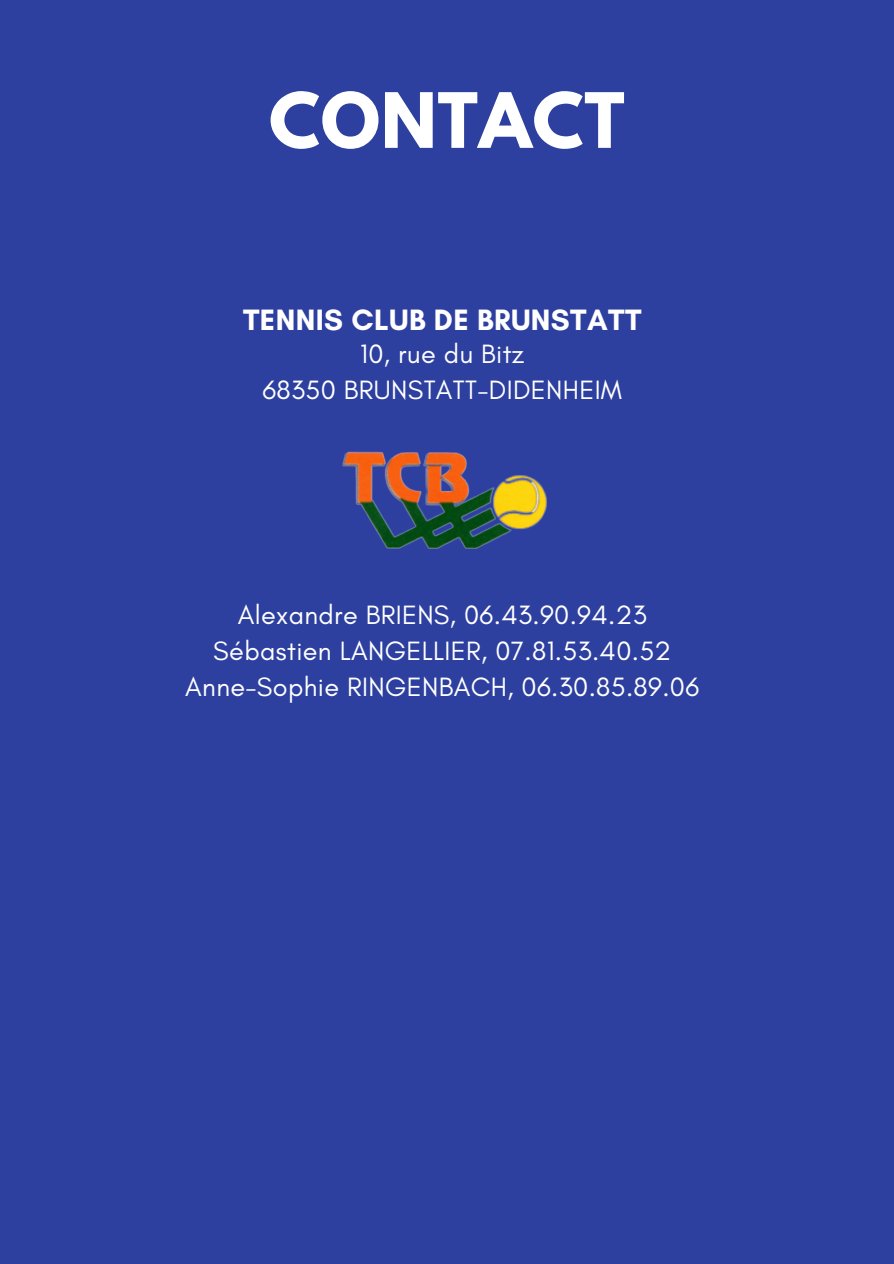
<style>
.page{position:relative;width:894px;height:1264px;background:#fff}
.page>*{position:absolute;margin:0;border:0;box-sizing:border-box;transform-origin:0 0}
.t1{font:700 67.5px "League Spartan";letter-spacing:.015em;color:#fff}
.t2{font:700 30px "Glacial Indifference";letter-spacing:.015em;color:#fff}
.t3{font:27px "Glacial Indifference";letter-spacing:.015em;color:#fff}
</style>
<div class="page">
<div style="left:0;top:0;width:893px;height:1263px;background:#2e409f"></div>
<img style="left:342px;top:451px;width:205px;height:98px">
<h2 class="t1" style="left:269px;top:87px;width:357px">CONTACT</h2>
<p class="t2" style="left:243px;top:301px;width:400px">TENNIS CLUB DE BRUNSTATT</p>
<p class="t3" style="left:360px;top:337px;width:165px">10, rue du Bitz</p>
<p class="t3" style="left:262px;top:373px;width:361px">68350 BRUNSTATT-DIDENHEIM</p>
<p class="t3" style="left:238px;top:598px;width:410px">Alexandre BRIENS, 06.43.90.94.23</p>
<p class="t3" style="left:213px;top:634px;width:459px">Sébastien LANGELLIER, 07.81.53.40.52</p>
<p class="t3" style="left:185px;top:670px;width:515px">Anne-Sophie RINGENBACH, 06.30.85.89.06</p>
</div>
